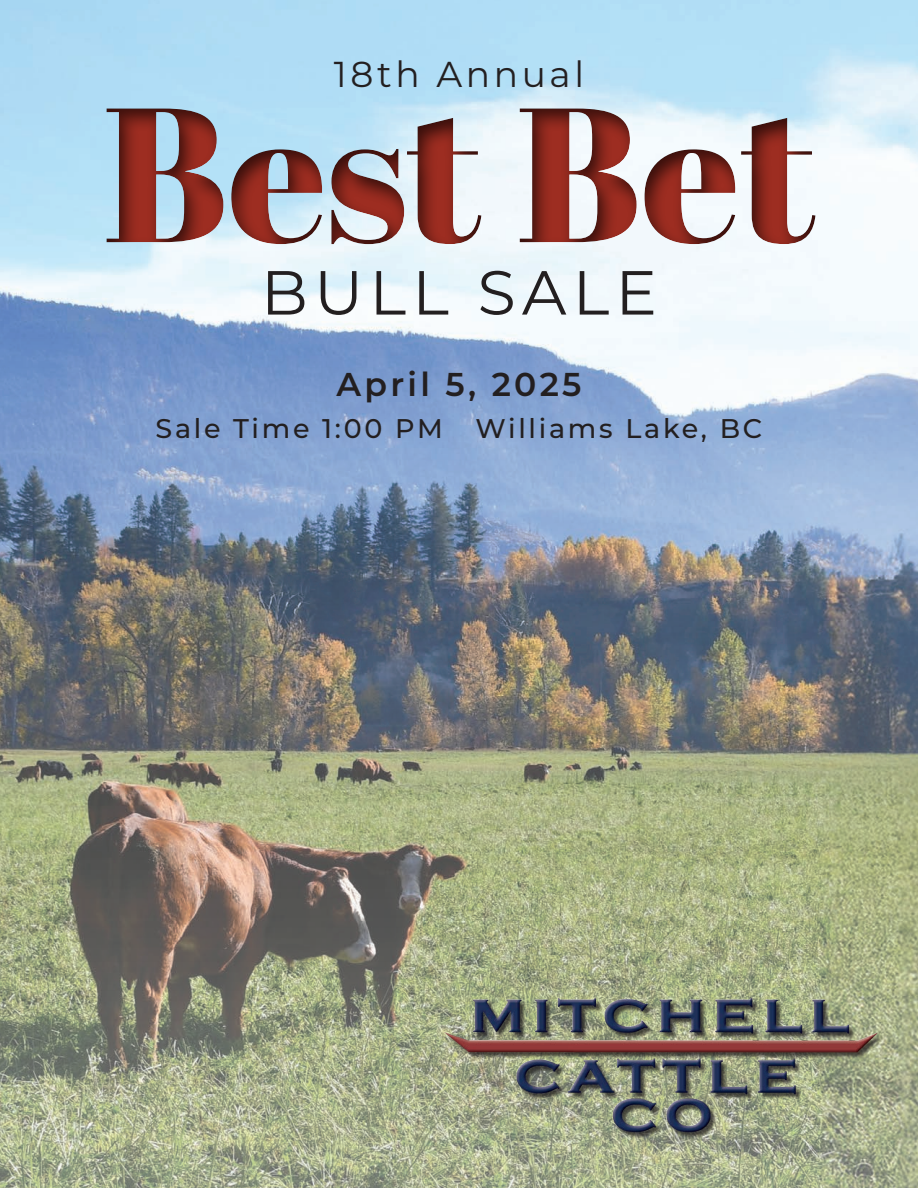
<style>
.page{position:relative;width:918px;height:1188px;background:#fff}
.page>*{position:absolute;margin:0;border:0;box-sizing:border-box;transform-origin:0 0}
.t1{font:191.1px "Abril Fatface";color:#9d2d21}
.t2{font:62.1px "Montserrat";letter-spacing:.1em;color:#231f20}
.t3{font:36px "Montserrat";letter-spacing:.1em;color:#231f20}
.t4{font:600 33px "Montserrat";letter-spacing:.1em;color:#231f20}
.t5{font:500 27px "Montserrat";letter-spacing:.1em;color:#231f20}
</style>
<div class="page">
<img style="left:0;top:0;width:918px;height:1188px">
<div style="left:67px;top:39px;width:851px;height:261px;background:#231f20;opacity:.75"></div>
<img style="left:430px;top:987px;width:472px;height:163px">
<p class="t3" style="left:334px;top:49px;width:252px">18th Annual</p>
<h1 class="t1" style="left:103px;top:40px;width:714px">Best Bet</h1>
<p class="t2" style="left:261px;top:250px;width:398px">BULL SALE</p>
<p class="t4" style="left:337px;top:361px;width:246px">April 5, 2025</p>
<p class="t5" style="left:156px;top:409px;width:608px">Sale Time 1:00 PM Williams Lake, BC</p>
</div>
